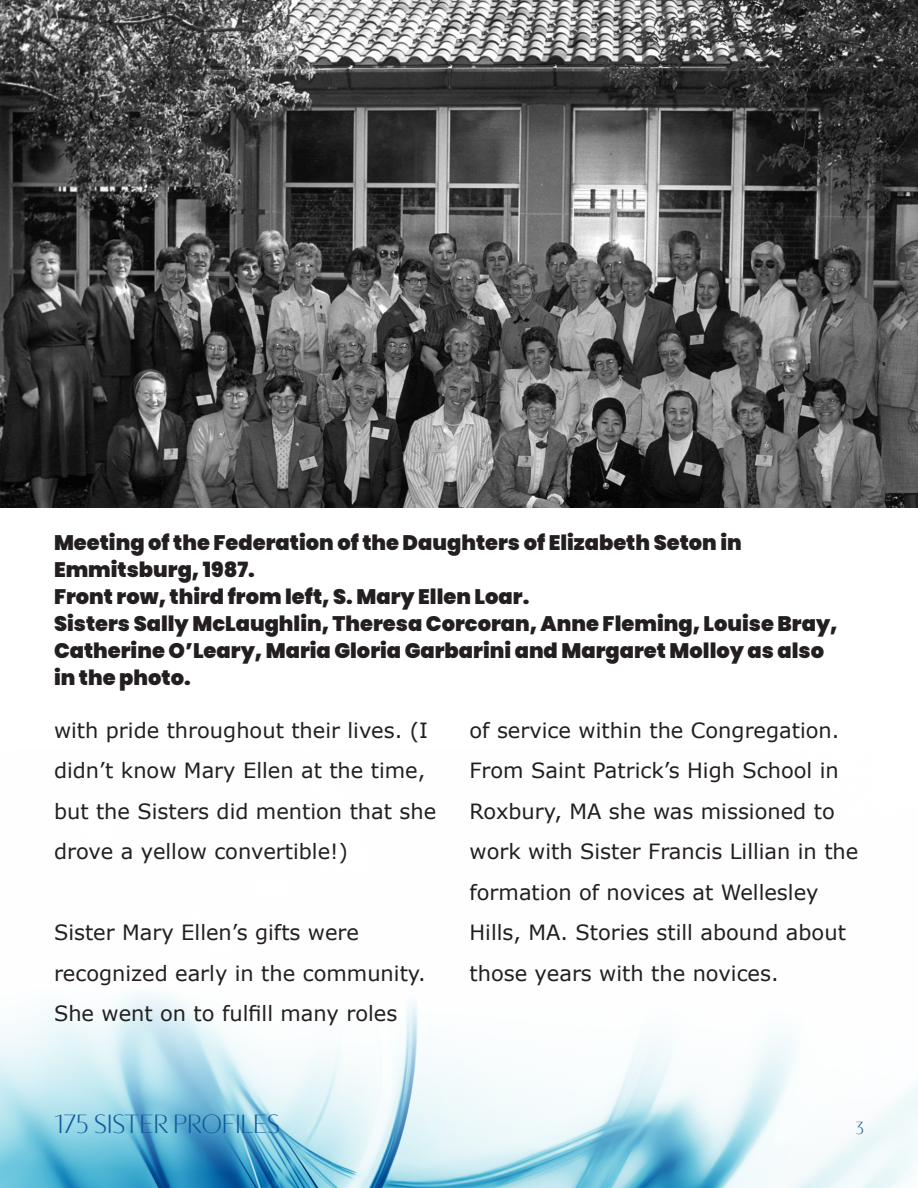
<style>
.page{position:relative;width:918px;height:1188px;background:#fff}
.page>*{position:absolute;margin:0;border:0;box-sizing:border-box;transform-origin:0 0}
.t1{font:27px "Averes Title";color:#105b9c}
.t2{font:21px/40.5px "Verdana";color:#231f20}
.t3{font:900 21px/27px "Poppins";color:#231f20}
.t4{font:18px "Averes Title";color:#105b9c}
</style>
<div class="page">
<img style="left:0;top:994px;width:918px;height:194px">
<img style="left:0;top:0;width:918px;height:508px">
<p class="t3" style="left:54px;top:529px;width:689px">Meeting of the Federation of the Daughters of Elizabeth Seton in<br>Emmitsburg, 1987.</p>
<p class="t3" style="left:54px;top:583px;width:477px">Front row, third from left, S. Mary Ellen Loar.</p>
<p class="t3" style="left:54px;top:610px;width:785px">Sisters Sally McLaughlin, Theresa Corcoran, Anne Fleming, Louise Bray,<br>Catherine O’Leary, Maria Gloria Garbarini and Margaret Molloy as also in the photo.</p>
<p class="t2" style="left:54px;top:710px;width:384px">with pride throughout their lives. (I didn’t know Mary Ellen at the time, but the Sisters did mention that she drove a yellow convertible!)</p>
<p class="t2" style="left:54px;top:913px;width:373px">Sister Mary Ellen’s gifts were recognized early in the community.<br>She went on to fulfill many roles</p>
<p class="t2" style="left:470px;top:710px;width:390px">of service within the Congregation.<br>From Saint Patrick’s High School in Roxbury, MA she was missioned to work with Sister Francis Lillian in the formation of novices at Wellesley Hills, MA. Stories still abound about those years with the novices.</p>
<p class="t1" style="left:54px;top:1108px;width:228px">175 SISTER PROFILES</p>
<p class="t4" style="left:856px;top:1118px;width:10px">3</p>
</div>
